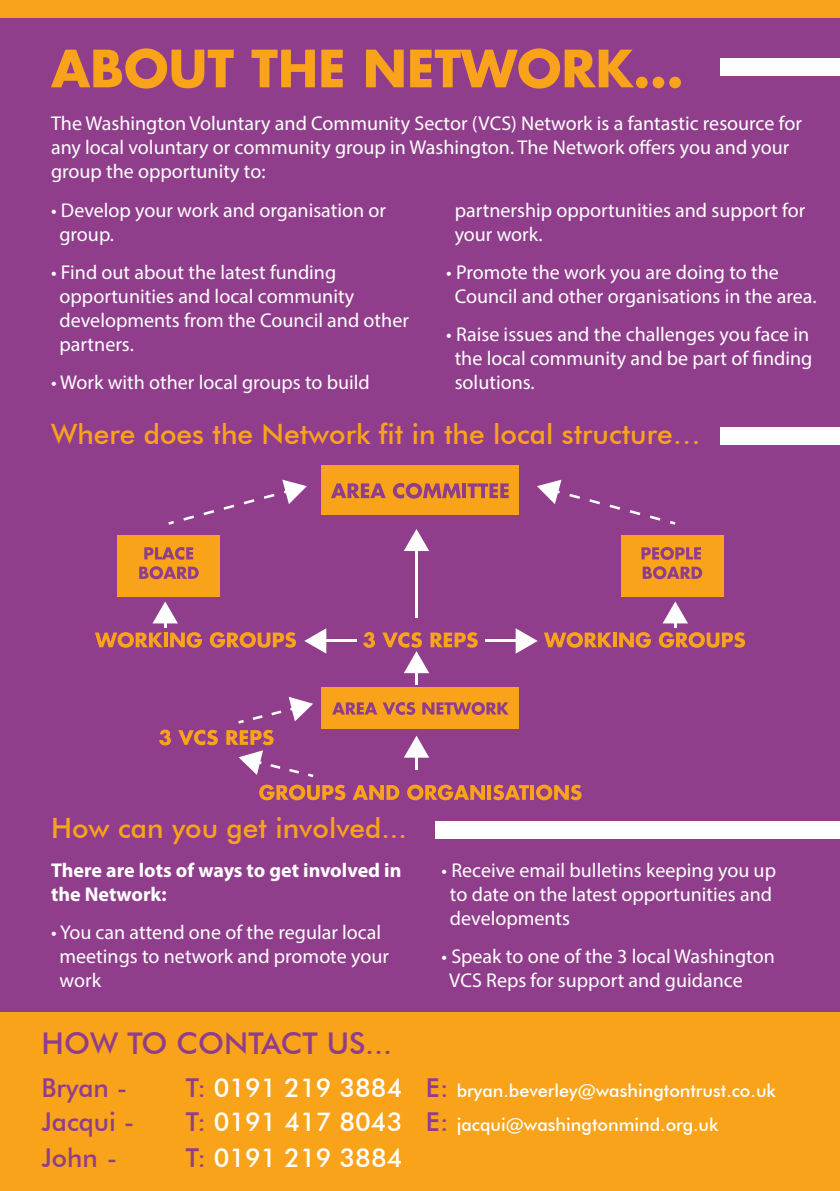
<style>
.page{position:relative;width:840px;height:1191px;background:#fff}
.page>*{position:absolute;margin:0;border:0;box-sizing:border-box;transform-origin:0 0}
.t1{font:700 50px "Futura";color:#f9a31b}
.t2{font:500 30px "Futura BT";color:#903e8c}
.t3{font:500 28px "Futura BT";color:#f9a31b}
.t4{font:500 26px "Futura BT";color:#903e8c}
.t5{font:500 26px "Futura BT";color:#fff}
.t6{font:20px/24px "Myriad Pro";color:#fff}
.t7{font:700 20px/24px "Myriad Pro";color:#fff}
.t8{font:500 18px "Futura BT";color:#fff}
.s1{font-size:26px;color:#903e8c}
.s2{font-size:26px}
.s3{color:#903e8c}
</style>
<div class="page">
<div style="left:0;top:0;width:839px;height:1191px;background:#903e8c"></div>
<div style="left:0;top:0;width:839px;height:17px;background:#f9a31b"></div>
<div style="left:720px;top:59px;width:119px;height:17px;background:#fff"></div>
<div style="left:720px;top:427px;width:119px;height:17px;background:#fff"></div>
<div style="left:435px;top:821px;width:404px;height:17px;background:#fff"></div>
<div style="left:0;top:1012px;width:839px;height:179px;background:#f9a31b"></div>
<svg style="left:159px;top:729px;width:12px;height:16px"></svg>
<svg style="left:178px;top:730px;width:40px;height:15px"></svg>
<svg style="left:259px;top:784px;width:86px;height:16px"></svg>
<svg style="left:352px;top:785px;width:47px;height:15px"></svg>
<svg style="left:407px;top:784px;width:77px;height:16px"></svg>
<hr style="left:487px;top:785px;width:4px;height:15px;background:#f9a31b">
<svg style="left:493px;top:784px;width:35px;height:16px"></svg>
<hr style="left:530px;top:785px;width:4px;height:15px;background:#f9a31b">
<svg style="left:536px;top:784px;width:45px;height:16px"></svg>
<svg style="left:363px;top:632px;width:12px;height:16px"></svg>
<svg style="left:210px;top:632px;width:86px;height:16px"></svg>
<svg style="left:544px;top:632px;width:67px;height:16px"></svg>
<svg style="left:613px;top:632px;width:3px;height:15px"></svg>
<svg style="left:619px;top:632px;width:31px;height:16px"></svg>
<div style="left:321px;top:687px;width:198px;height:41px;background:#f9a31b"></div>
<svg style="left:332px;top:702px;width:83px;height:13px"></svg>
<svg style="left:422px;top:702px;width:86px;height:13px"></svg>
<div style="left:321px;top:465px;width:198px;height:50px;background:#f9a31b"></div>
<svg style="left:331px;top:483px;width:54px;height:15px"></svg>
<svg style="left:393px;top:483px;width:67px;height:15px"></svg>
<hr style="left:462px;top:483px;width:4px;height:15px;background:#903e8c">
<svg style="left:467px;top:483px;width:41px;height:15px"></svg>
<div style="left:118px;top:535px;width:101px;height:61px;background:#f9a31b"></div>
<div style="left:620px;top:535px;width:102px;height:61px;background:#f9a31b"></div>
<svg style="left:144px;top:547px;width:49px;height:13px"></svg>
<svg style="left:139px;top:566px;width:60px;height:13px"></svg>
<svg style="left:641px;top:547px;width:59px;height:13px"></svg>
<svg style="left:642px;top:566px;width:59px;height:13px"></svg>
<svg style="left:168px;top:521px;width:6px;height:4px"></svg>
<svg style="left:183px;top:494px;width:91px;height:26px"></svg>
<svg style="left:282px;top:479px;width:25px;height:25px"></svg>
<svg style="left:238px;top:720px;width:6px;height:3px"></svg>
<svg style="left:252px;top:710px;width:29px;height:10px"></svg>
<svg style="left:288px;top:697px;width:25px;height:24px"></svg>
<svg style="left:308px;top:773px;width:5px;height:4px"></svg>
<svg style="left:226px;top:730px;width:73px;height:45px"></svg>
<svg style="left:670px;top:521px;width:5px;height:4px"></svg>
<svg style="left:569px;top:494px;width:91px;height:26px"></svg>
<svg style="left:537px;top:479px;width:24px;height:25px"></svg>
<hr style="left:415px;top:547px;width:2px;height:71px;background:#fff">
<svg style="left:404px;top:529px;width:25px;height:22px"></svg>
<hr style="left:485px;top:639px;width:34px;height:3px;background:#fff">
<svg style="left:515px;top:628px;width:22px;height:25px"></svg>
<hr style="left:322px;top:639px;width:34px;height:3px;background:#fff">
<svg style="left:304px;top:628px;width:22px;height:25px"></svg>
<svg style="left:95px;top:601px;width:107px;height:47px"></svg>
<svg style="left:658px;top:601px;width:86px;height:47px"></svg>
<svg style="left:404px;top:735px;width:25px;height:34px"></svg>
<svg style="left:382px;top:632px;width:95px;height:52px"></svg>
<h1 class="t1" style="left:51px;top:34px;width:633px">ABOUT THE NETWORK…</h1>
<p class="t6" style="left:51px;top:111px;width:751px">The Washington Voluntary and Community Sector (VCS) Network is a fantastic resource for any local voluntary or community group in Washington. The Network offers you and your group the opportunity to:</p>
<p class="t6" style="left:60px;top:198px;width:328px;text-indent:-8px">• Develop your work and organisation or group.</p>
<p class="t6" style="left:60px;top:260px;width:350px;text-indent:-8px">• Find out about the latest funding opportunities and local community developments from the Council and other partners.</p>
<p class="t6" style="left:51px;top:370px;width:320px">• Work with other local groups to build</p>
<p class="t6" style="left:454px;top:198px;width:352px">partnership opportunities and support for your work.</p>
<p class="t6" style="left:454px;top:260px;width:363px;text-indent:-8px">• Promote the work you are doing to the<br>Council and other organisations in the area.</p>
<p class="t6" style="left:454px;top:322px;width:359px;text-indent:-8px">• Raise issues and the challenges you face in the local community and be part of finding solutions.</p>
<h3 class="t3" style="left:51px;top:416px;width:650px">Where does the Network fit in the local structure…</h3>
<h3 class="t3" style="left:51px;top:811px;width:357px">How can you get involved...</h3>
<p class="t7" style="left:51px;top:857px;width:351px">There are lots of ways to get involved in the Network:</p>
<p class="t6" style="left:60px;top:919px;width:330px;text-indent:-8px">• You can attend one of the regular local meetings to network and promote your work</p>
<p class="t6" style="left:449px;top:857px;width:327px;text-indent:-8px">• Receive email bulletins keeping you up to date on the latest opportunities and developments</p>
<p class="t6" style="left:449px;top:943px;width:327px;text-indent:-8px">• Speak to one of the 3 local Washington<br>VCS Reps for support and guidance</p>
<h2 class="t2" style="left:42px;top:1025px;width:352px">HOW TO CONTACT US...</h2>
<h3 class="t4" style="left:42px;top:1071px;width:87px">Bryan -</h3>
<p class="t8" style="left:186px;top:1079px;width:591px"><span class="s1">T:</span> <span class="s2">0191 219 3884</span> <span class="s1">E:</span> bryan.beverley@washingtontrust.co.uk</p>
<h3 class="t4" style="left:42px;top:1105px;width:94px">Jacqui -</h3>
<p class="t8" style="left:186px;top:1113px;width:534px"><span class="s1">T:</span> <span class="s2">0191 417 8043</span> <span class="s1">E:</span> jacqui@washingtonmind.org.uk</p>
<h3 class="t4" style="left:42px;top:1141px;width:77px">John -</h3>
<h3 class="t5" style="left:186px;top:1141px;width:218px"><span class="s3">T:</span> 0191 219 3884</h3>
</div>
